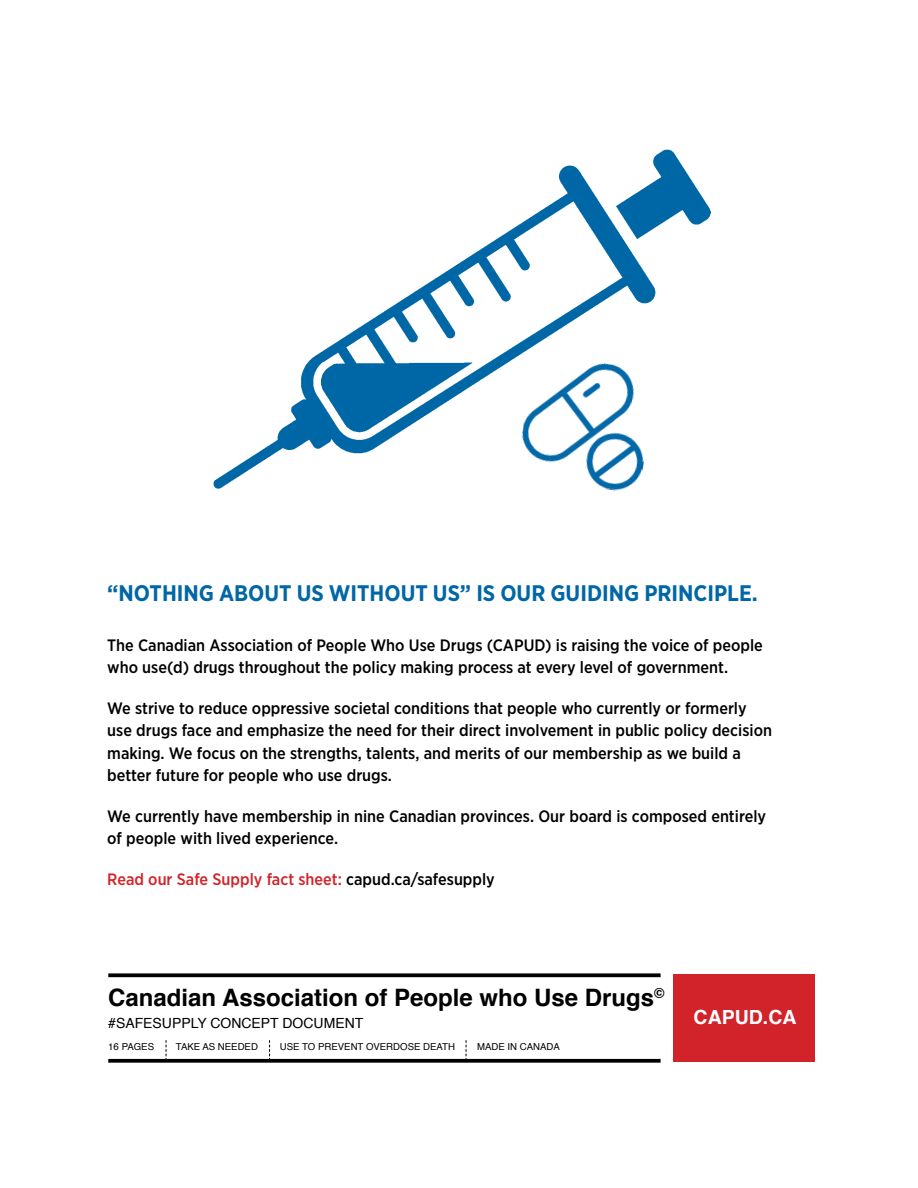
<style>
.page{position:relative;width:918px;height:1188px;background:#fff}
.page>*{position:absolute;margin:0;border:0;box-sizing:border-box;transform-origin:0 0}
.t1{font:700 24px "Helvetica";color:#000}
.t2{font:700 22.5px "Gotham Narrow";color:#0067a7}
.t3{font:700 19.5px "Helvetica";color:#fff}
.t4{font:500 16.5px/22.5px "Gotham Narrow";color:#000}
.t5{font:500 16.5px "Gotham Narrow";color:#d2232a}
.t6{font:13.95px "Helvetica";color:#000}
.t7{font:9.6px "Helvetica";color:#000}
.s1{color:#000}
</style>
<div class="page">
<img style="left:214px;top:150px;width:496px;height:338px">
<img style="left:516px;top:354px;width:141px;height:137px">
<svg style="left:108px;top:973px;width:553px;height:4px;background:#1b1b1b"></svg>
<svg style="left:166px;top:1040px;width:1px;height:19px"></svg>
<svg style="left:108px;top:1059px;width:553px;height:4px;background:#151515"></svg>
<svg style="left:269px;top:1040px;width:1px;height:21px"></svg>
<svg style="left:466px;top:1040px;width:1px;height:21px"></svg>
<div style="left:673px;top:974px;width:142px;height:88px;background:#d2232a"></div>
<h2 class="t2" style="left:107px;top:579px;width:652px">“NOTHING ABOUT US WITHOUT US” IS OUR GUIDING PRINCIPLE.</h2>
<p class="t4" style="left:107px;top:633px;width:657px">The Canadian Association of People Who Use Drugs (CAPUD) is raising the voice of people who use(d) drugs throughout the policy making process at every level of government.</p>
<p class="t4" style="left:107px;top:696px;width:666px">We strive to reduce oppressive societal conditions that people who currently or formerly use drugs face and emphasize the need for their direct involvement in public policy decision making. We focus on the strengths, talents, and merits of our membership as we build a better future for people who use drugs.</p>
<p class="t4" style="left:107px;top:804px;width:660px">We currently have membership in nine Canadian provinces. Our board is composed entirely of people with lived experience.</p>
<p class="t5" style="left:107px;top:868px;width:389px">Read our Safe Supply fact sheet: <span class="s1">capud.ca/safesupply</span></p>
<h1 class="t1" style="left:108px;top:978px;width:558px">Canadian Association of People who Use Drugs<sup>©</sup></h1>
<p class="t6" style="left:108px;top:1012px;width:257px">#SAFESUPPLY CONCEPT DOCUMENT</p>
<p class="t7" style="left:108px;top:1039px;width:47px">16 PAGES</p>
<p class="t7" style="left:176px;top:1039px;width:84px">TAKE AS NEEDED</p>
<p class="t7" style="left:280px;top:1039px;width:177px">USE TO PREVENT OVERDOSE DEATH</p>
<p class="t7" style="left:477px;top:1039px;width:84px">MADE IN CANADA</p>
<p class="t3" style="left:694px;top:1001px;width:104px">CAPUD.CA</p>
</div>
